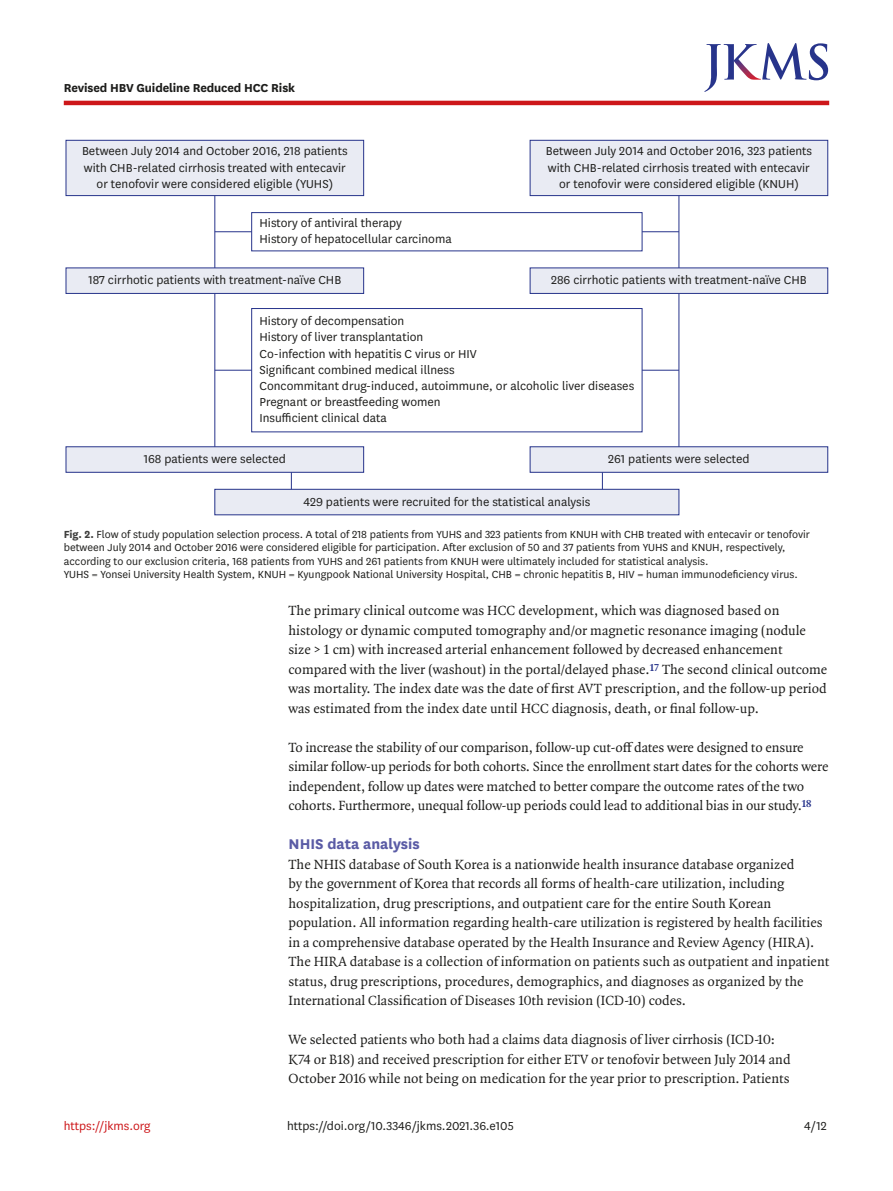
<style>
.page{position:relative;width:893px;height:1191px;background:#fff}
.page>*{position:absolute;margin:0;border:0;box-sizing:border-box;transform-origin:0 0}
.body_title2{font:700 16.5px "National";color:#5a5ba5}
.body_p{font:14.25px/19.5px "Quadraat OT";color:#1d1d1b}
.body_p_first{font:14.25px/19.5px "Quadraat OT";color:#1d1d1b}
.doi_running_footer{font:13.5px/16.2px "National";color:#1d1d1b;text-align:center}
.alt-title-type{font:700 13.5px "National";letter-spacing:-.01em;color:#1d1d1b}
.t1{font:13.5px "National";color:#cd171a}
.fig_caption{font:12px/13.5px "National";color:#1d1d1b}
.s1{font-weight:700;color:#3d3d3c}
</style>
<div class="page">
<hr style="left:64px;top:101px;width:765px;height:4px;background:#cd171a">
<svg style="left:704px;top:43px;width:124px;height:49px"></svg>
<div style="left:251px;top:308px;width:391px;height:124px;border:1px solid #27348b"></div>
<div style="left:66px;top:140px;width:298px;height:56px;background:#e9ebf3"></div>
<div style="left:66px;top:140px;width:298px;height:56px;border:1px solid #27348b"></div>
<div style="left:251px;top:212px;width:391px;height:39px;border:1px solid #27348b"></div>
<div style="left:66px;top:268px;width:298px;height:25px;background:#e9ebf3"></div>
<div style="left:66px;top:267px;width:298px;height:27px;border:1px solid #27348b"></div>
<div style="left:66px;top:447px;width:298px;height:25px;background:#e9ebf3"></div>
<div style="left:66px;top:446px;width:298px;height:26px;border:1px solid #27348b"></div>
<div style="left:215px;top:489px;width:464px;height:26px;background:#e9ebf3"></div>
<div style="left:214px;top:489px;width:465px;height:26px;border:1px solid #27348b"></div>
<hr style="left:214px;top:196px;width:1px;height:72px;background:#27348b">
<hr style="left:214px;top:294px;width:1px;height:153px;background:#27348b">
<svg style="left:291px;top:472px;width:1px;height:17px"></svg>
<svg style="left:602px;top:472px;width:1px;height:17px"></svg>
<div style="left:530px;top:140px;width:298px;height:56px;background:#e9ebf3"></div>
<div style="left:530px;top:140px;width:298px;height:56px;border:1px solid #27348b"></div>
<div style="left:530px;top:268px;width:298px;height:25px;background:#e9ebf3"></div>
<div style="left:530px;top:267px;width:298px;height:27px;border:1px solid #27348b"></div>
<div style="left:530px;top:447px;width:298px;height:25px;background:#e9ebf3"></div>
<div style="left:530px;top:446px;width:298px;height:26px;border:1px solid #27348b"></div>
<hr style="left:679px;top:196px;width:1px;height:72px;background:#27348b">
<hr style="left:679px;top:294px;width:1px;height:153px;background:#27348b">
<hr style="left:642px;top:231px;width:37px;height:1px;background:#27348b">
<hr style="left:215px;top:231px;width:37px;height:1px;background:#27348b">
<hr style="left:642px;top:370px;width:37px;height:1px;background:#27348b">
<hr style="left:215px;top:370px;width:37px;height:1px;background:#27348b">
<p class="alt-title-type" style="left:64px;top:78px;width:233px">Revised HBV Guideline Reduced HCC Risk</p>
<p class="doi_running_footer" style="left:82px;top:142px;width:267px">Between July 2014 and October 2016, 218 patients with CHB-related cirrhosis treated with entecavir or tenofovir were considered eligible (YUHS)</p>
<p class="doi_running_footer" style="left:260px;top:214px;width:194px;text-align:left">History of antiviral therapy<br>History of hepatocellular carcinoma</p>
<p class="doi_running_footer" style="left:88px;top:271px;width:254px">187 cirrhotic patients with treatment-naïve CHB</p>
<p class="doi_running_footer" style="left:546px;top:142px;width:268px">Between July 2014 and October 2016, 323 patients with CHB-related cirrhosis treated with entecavir or tenofovir were considered eligible (KNUH)</p>
<p class="doi_running_footer" style="left:551px;top:271px;width:257px">286 cirrhotic patients with treatment-naïve CHB</p>
<p class="doi_running_footer" style="left:260px;top:312px;width:376px;text-align:left">History of decompensation<br>History of liver transplantation<br>Co-infection with hepatitis C virus or HIV<br>Significant combined medical illness<br>Concommitant drug-induced, autoimmune, or alcoholic liver diseases Pregnant or breastfeeding women<br>Insufficient clinical data</p>
<p class="doi_running_footer" style="left:144px;top:450px;width:144px">168 patients were selected</p>
<p class="doi_running_footer" style="left:303px;top:493px;width:288px">429 patients were recruited for the statistical analysis</p>
<p class="doi_running_footer" style="left:608px;top:450px;width:143px">261 patients were selected</p>
<p class="fig_caption" style="left:64px;top:527px;width:748px"><span class="s1">Fig. 2.</span> Flow of study population selection process. A total of 218 patients from YUHS and 323 patients from KNUH with CHB treated with entecavir or tenofovir between July 2014 and October 2016 were considered eligible for participation. After exclusion of 50 and 37 patients from YUHS and KNUH, respectively, according to our exclusion criteria, 168 patients from YUHS and 261 patients from KNUH were ultimately included for statistical analysis.<br>YUHS = Yonsei University Health System, KNUH = Kyungpook National University Hospital, CHB = chronic hepatitis B, HIV = human immunodeficiency virus.</p>
<p class="body_p" style="left:289px;top:601px;width:540px">The primary clinical outcome was HCC development, which was diagnosed based on histology or dynamic computed tomography and/or magnetic resonance imaging (nodule size &gt; 1 cm) with increased arterial enhancement followed by decreased enhancement compared with the liver (washout) in the portal/delayed phase.<sup>17</sup> The second clinical outcome was mortality. The index date was the date of first AVT prescription, and the follow-up period was estimated from the index date until HCC diagnosis, death, or final follow-up.</p>
<p class="body_p" style="left:289px;top:737px;width:541px">To increase the stability of our comparison, follow-up cut-off dates were designed to ensure similar follow-up periods for both cohorts. Since the enrollment start dates for the cohorts were independent, follow up dates were matched to better compare the outcome rates of the two cohorts. Furthermore, unequal follow-up periods could lead to additional bias in our study.<sup>18</sup></p>
<p class="body_title2" style="left:289px;top:832px;width:133px">NHIS data analysis</p>
<p class="body_p_first" style="left:289px;top:854px;width:542px">The NHIS database of South Korea is a nationwide health insurance database organized<br>by the government of Korea that records all forms of health-care utilization, including hospitalization, drug prescriptions, and outpatient care for the entire South Korean population. All information regarding health-care utilization is registered by health facilities in a comprehensive database operated by the Health Insurance and Review Agency (HIRA).<br>The HIRA database is a collection of information on patients such as outpatient and inpatient status, drug prescriptions, procedures, demographics, and diagnoses as organized by the International Classification of Diseases 10th revision (ICD-10) codes.</p>
<p class="body_p" style="left:289px;top:1030px;width:503px">We selected patients who both had a claims data diagnosis of liver cirrhosis (ICD-10:<br>K74 or B18) and received prescription for either ETV or tenofovir between July 2014 and<br>October 2016 while not being on medication for the year prior to prescription. Patients</p>
<p class="t1" style="left:64px;top:1116px;width:88px">https://jkms.org</p>
<p class="doi_running_footer" style="left:287px;top:1116px;width:228px">https://doi.org/10.3346/jkms.2021.36.e105</p>
<p class="doi_running_footer" style="left:804px;top:1116px;width:24px">4/12</p>
</div>
